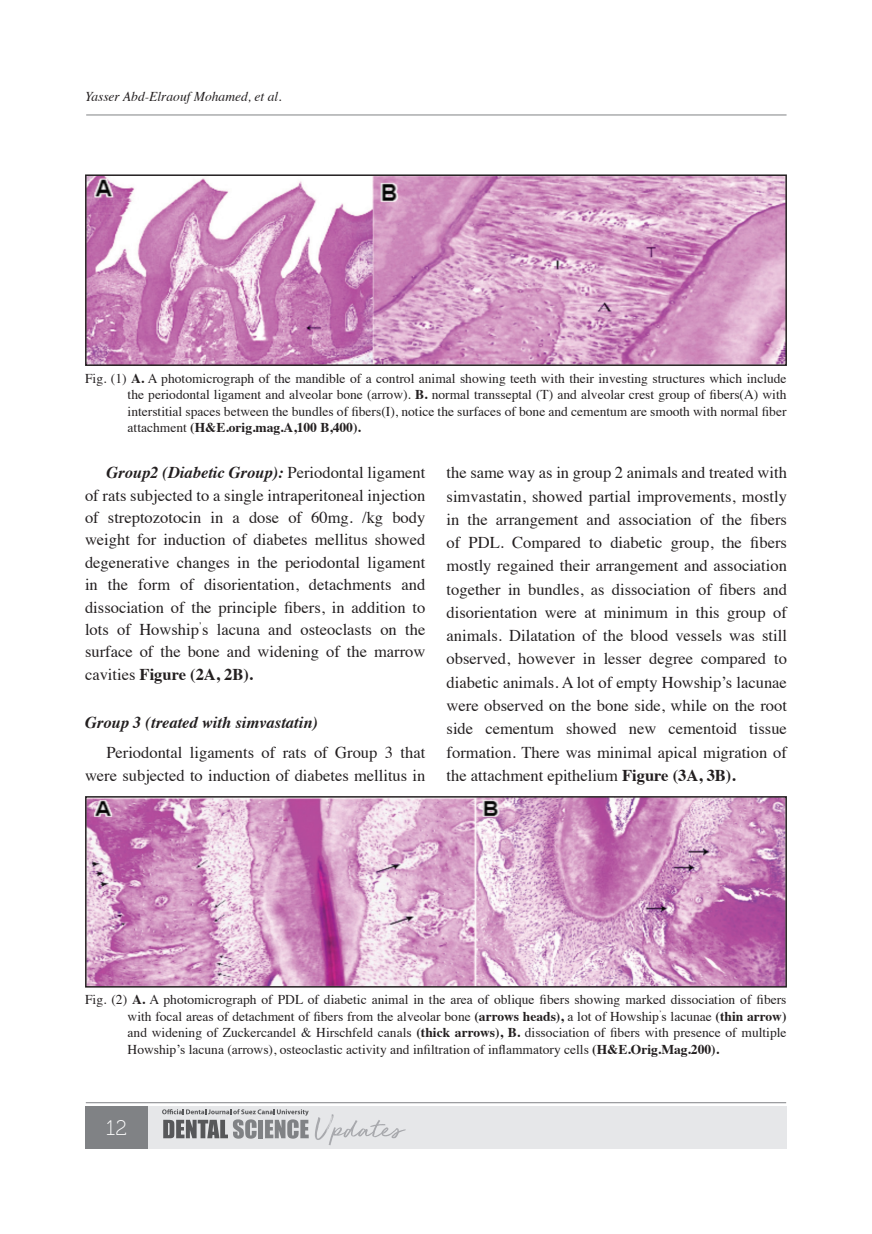
<style>
.page{position:relative;width:872px;height:1234px;background:#fff}
.page>*{position:absolute;margin:0;border:0;box-sizing:border-box;transform-origin:0 0}
.t1{font:21px "Museo 100";color:#fff}
.t2{font:16.5px/23.2px "Times";color:#231f20;text-align:justify}
.adrres_1{font:italic 700 16.5px "Times";color:#231f20}
.Fig{font:13.5px/16.5px "Times";color:#231f20;text-align:justify}
.t3{font:italic 13.5px "Times";color:#231f20}
.s1{font-weight:700}
.s2{font-weight:700;font-style:italic}
</style>
<div class="page">
<div style="left:85px;top:1105px;width:702px;height:43px;background:#e6e7e9"></div>
<div style="left:85px;top:1105px;width:63px;height:43px;background:#808285"></div>
<hr style="left:86px;top:1102px;width:700px;height:1px;background:#808285">
<hr style="left:86px;top:115px;width:700px;height:1px;background:#808285">
<svg style="left:162px;top:1109px;width:147px;height:29px"></svg>
<svg style="left:315px;top:1114px;width:91px;height:30px"></svg>
<img style="left:88px;top:177px;width:696px;height:186px">
<div style="left:85px;top:174px;width:702px;height:192px;border:2px solid #231f20"></div>
<img style="left:88px;top:799px;width:696px;height:185px">
<div style="left:85px;top:796px;width:702px;height:191px;border:2px solid #231f20"></div>
<p class="t3" style="left:85px;top:85px;width:198px">Yasser Abd-Elraouf Mohamed, et al.</p>
<p class="Fig" style="left:128px;top:368px;width:660px;text-indent:-43px">Fig. (1) <span class="s1">A.</span> A photomicrograph of the mandible of a control animal showing teeth with their investing structures which include the periodontal ligament and alveolar bone (arrow). <span class="s1">B.</span> normal transseptal (T) and alveolar crest group of fibers(A) with interstitial spaces between the bundles of fibers(I), notice the surfaces of bone and cementum are smooth with normal fiber attachment <span class="s1">(H&amp;E.orig.mag.A,100 B,400).</span></p>
<p class="t2" style="left:85px;top:460px;width:342px;line-height:22.4px;text-indent:21px"><span class="s2">Group2 (Diabetic Group):</span> Periodontal ligament of rats subjected to a single intraperitoneal injection of streptozotocin in a dose of 60mg. /kg body weight for induction of diabetes mellitus showed degenerative changes in the periodontal ligament in the form of disorientation, detachments and dissociation of the principle fibers, in addition to lots of Howship<sup>’</sup>s lacuna and osteoclasts on the surface of the bone and widening of the marrow cavities <span class="s1">Figure (2A, 2B).</span></p>
<p class="adrres_1" style="left:85px;top:706px;width:234px">Group 3 (treated with simvastatin)</p>
<p class="t2" style="left:85px;top:740px;width:342px;line-height:22.4px;text-align:right">Periodontal ligaments of rats of Group 3 that were subjected to induction of diabetes mellitus in</p>
<p class="t2" style="left:446px;top:459px;width:342px">the same way as in group 2 animals and treated with simvastatin, showed partial improvements, mostly in the arrangement and association of the fibers of PDL. Compared to diabetic group, the fibers mostly regained their arrangement and association together in bundles, as dissociation of fibers and disorientation were at minimum in this group of animals. Dilatation of the blood vessels was still observed, however in lesser degree compared to diabetic animals. A lot of empty Howship’s lacunae were observed on the bone side, while on the root side cementum showed new cementoid tissue formation. There was minimal apical migration of the attachment epithelium <span class="s1">Figure (3A, 3B).</span></p>
<p class="Fig" style="left:128px;top:990px;width:660px;text-indent:-43px">Fig. (2) <span class="s1">A.</span> A photomicrograph of PDL of diabetic animal in the area of oblique fibers showing marked dissociation of fibers with focal areas of detachment of fibers from the alveolar bone <span class="s1">(arrows heads),</span> a lot of Howship<sup>’</sup>s lacunae <span class="s1">(thin arrow) </span>and widening of Zuckercandel &amp; Hirschfeld canals <span class="s1">(thick arrows), B.</span> dissociation of fibers with presence of multiple Howship’s lacuna (arrows), osteoclastic activity and infiltration of inflammatory cells <span class="s1">(H&amp;E.Orig.Mag.200).</span></p>
<p class="t1" style="left:106px;top:1116px;width:23px">12</p>
</div>
